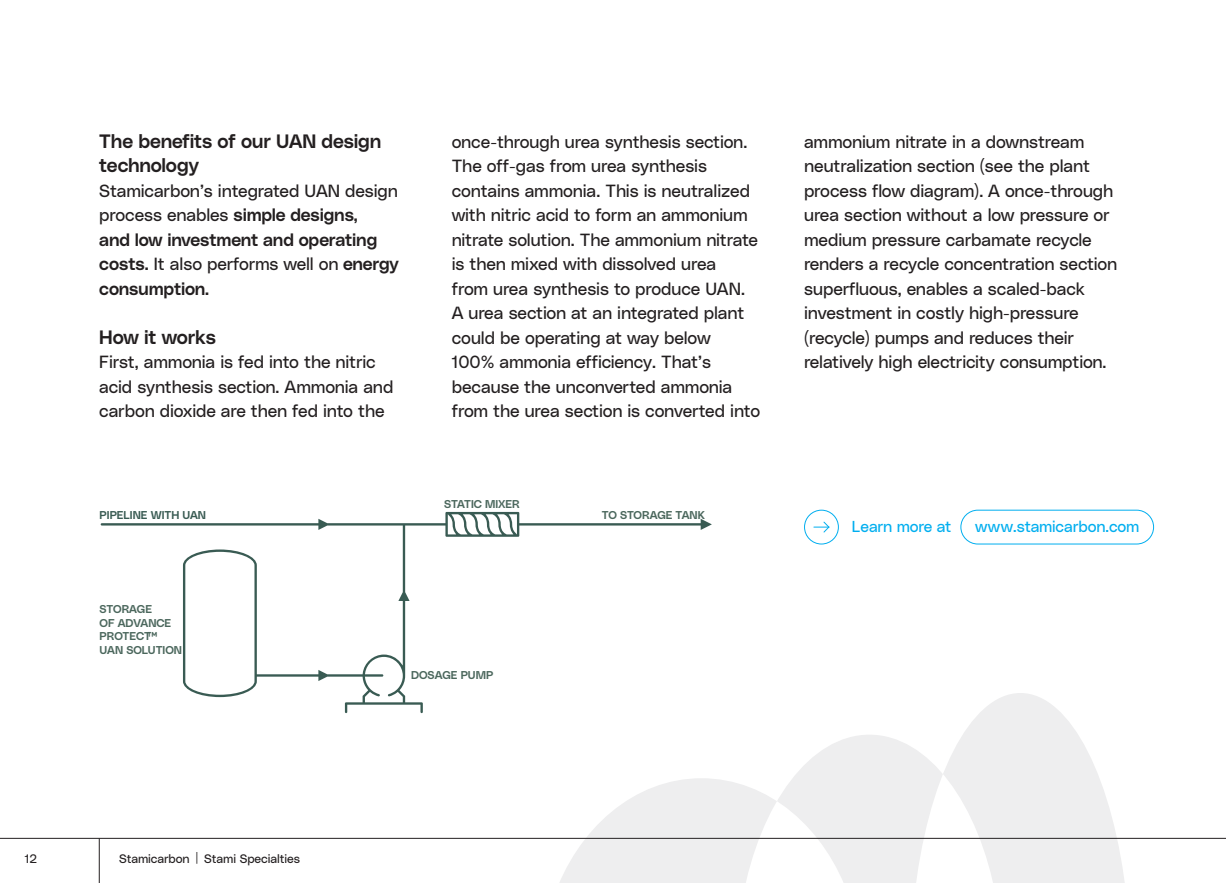
<style>
.page{position:relative;width:1226px;height:883px;background:#fff}
.page>*{position:absolute;margin:0;border:0;box-sizing:border-box;transform-origin:0 0}
.bodytekst{font:19.25px/24.5px "Poly Sans Median";letter-spacing:-.01em;color:#231f20}
.tussentitels{font:19.25px "Poly Sans Median";letter-spacing:-.015em;color:#231f20}
.tussentitels-2{font:17.5px/24.5px "Poly Sans Neutral";letter-spacing:-.01em;color:#231f20}
.bodytekst-2{font:17.5px/24.5px "Poly Sans Neutral";letter-spacing:-.01em;color:#231f20}
.t1{font:15.75px "Poly Sans Neutral";letter-spacing:-.015em;color:#00aeef}
.t2{font:12.25px "Poly Sans Neutral";letter-spacing:-.01em;color:#231f20}
.t3{font:11.38px/13.7px "Poly Sans Median";color:#1e4134}
.t4{font:11.38px "Poly Sans Median";color:#083228}
.s1{font-family:"Poly Sans Median"}
.s2{font-family:"DIN Round Pro";font-weight:700}
</style>
<div class="page">
<svg style="left:553px;top:693px;width:573px;height:190px;fill:#eeeeef"></svg>
<div style="left:87px;top:456px;width:647px;height:287px;background:#fff"></div>
<svg style="left:101px;top:512px;width:610px;height:201px"></svg>
<div style="left:804px;top:510px;width:34px;height:34px;border:1px solid #00aeef;border-radius:50%"></div>
<svg style="left:813px;top:521px;width:17px;height:12px"></svg>
<div style="left:960px;top:510px;width:193px;height:34px;border:1px solid #00aeef;border-radius:17px"></div>
<hr style="left:0;top:838px;width:1225px;height:1px;background:#231f20">
<hr style="left:99px;top:838px;width:1px;height:45px;background:#231f20">
<p class="bodytekst" style="left:99px;top:127px;width:283px">The benefits of our UAN design technology</p>
<p class="bodytekst-2" style="left:99px;top:177px;width:301px">Stamicarbon’s integrated UAN design process enables <span class="s1">simple designs,<br>and low investment and operating costs.</span> It also performs well on <span class="s1">energy consumption.</span></p>
<p class="tussentitels" style="left:99px;top:322px;width:118px">How it works</p>
<p class="tussentitels-2" style="left:99px;top:349px;width:295px">First, ammonia is fed into the nitric acid synthesis section. Ammonia and carbon dioxide are then fed into the</p>
<p class="tussentitels-2" style="left:451px;top:128px;width:310px">once-through urea synthesis section.<br>The off-gas from urea synthesis contains ammonia. This is neutralized with nitric acid to form an ammonium nitrate solution. The ammonium nitrate is then mixed with dissolved urea<br>from urea synthesis to produce UAN.<br>A urea section at an integrated plant could be operating at way below<br>100% ammonia efficiency. That’s because the unconverted ammonia from the urea section is converted into</p>
<p class="tussentitels-2" style="left:804px;top:128px;width:314px">ammonium nitrate in a downstream neutralization section (see the plant process flow diagram). A once-through urea section without a low pressure or medium pressure carbamate recycle renders a recycle concentration section superfluous, enables a scaled-back investment in costly high-pressure (recycle) pumps and reduces their relatively high electricity consumption.</p>
<p class="t4" style="left:100px;top:506px;width:108px">PIPELINE WITH UAN</p>
<p class="t3" style="left:100px;top:601px;width:84px">STORAGE<br>OF ADVANCE<br>PROTECT<span class="s2">™<br></span>UAN SOLUTION</p>
<p class="t3" style="left:444px;top:496px;width:77px">STATIC MIXER</p>
<p class="t3" style="left:411px;top:668px;width:83px">DOSAGE PUMP</p>
<p class="t3" style="left:602px;top:508px;width:104px">TO STORAGE TANK</p>
<p class="t1" style="left:851px;top:515px;width:101px">Learn more at</p>
<p class="t1" style="left:975px;top:515px;width:166px">www.stamicarbon.com</p>
<p class="t2" style="left:25px;top:850px;width:14px">12</p>
<p class="t2" style="left:119px;top:850px;width:182px">Stamicarbon | Stami Specialties</p>
</div>
